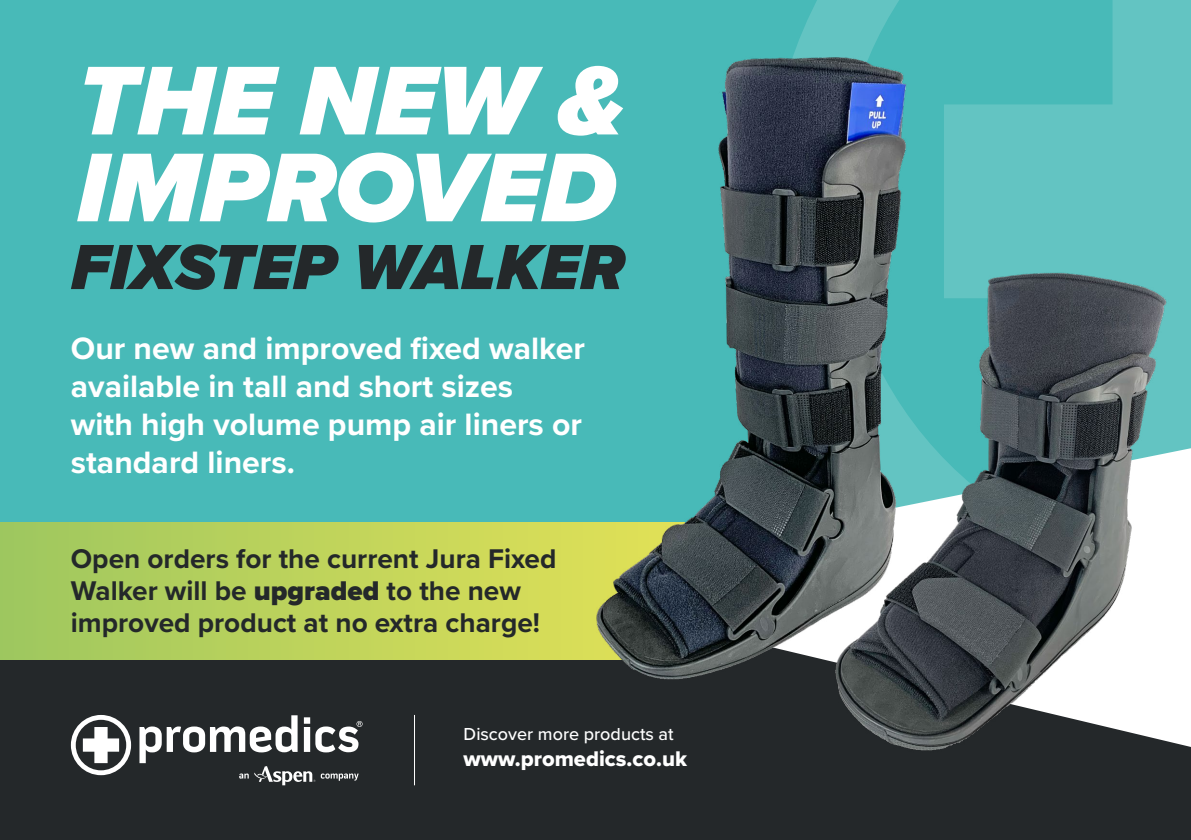
<style>
.page{position:relative;width:1191px;height:840px;background:#fff}
.page>*{position:absolute;margin:0;border:0;box-sizing:border-box;transform-origin:0 0}
.t1{font:italic 900 101.2px/86.8px "Proxima Nova";color:#fff}
.t2{font:italic 900 66px "Proxima Nova";color:#24282a}
.t3{font:700 32px/38px "Proxima Nova";color:#fff}
.t4{font:700 28px/32px "Proxima Nova";color:#24282a}
.t5{font:22px "Proxima Nova Extrabld";color:#fff}
.t6{font:500 18px "Proxima Nova";color:#fff}
.s1{font-weight:900}
</style>
<div class="page">
<div style="left:0;top:0;width:768px;height:522px;background:#48bab8"></div>
<div style="left:0;top:659px;width:1191px;height:180px;background:#24282a"></div>
<svg style="left:71px;top:714px;width:60px;height:60px"></svg>
<svg style="left:139px;top:714px;width:223px;height:70px"></svg>
<hr style="left:414px;top:714px;width:1px;height:70px;background:#fff">
<svg style="left:768px;top:0;width:423px;height:129px;fill:#48bab8"></svg>
<img style="left:781px;top:129px;width:410px;height:651px">
<svg style="left:0;top:522px;width:581px;height:137px"></svg>
<img style="left:581px;top:37px;width:364px;height:658px">
<h1 class="t1" style="left:77px;top:56px;width:549px">THE NEW &amp;<br>IMPROVED</h1>
<h2 class="t2" style="left:71px;top:218px;width:555px">FIXSTEP WALKER</h2>
<p class="t3" style="left:71px;top:328px;width:515px">Our new and improved fixed walker available in tall and short sizes<br>with high volume pump air liners or standard liners.</p>
<p class="t4" style="left:71px;top:541px;width:487px">Open orders for the current Jura Fixed<br>Walker will be <span class="s1">upgraded</span> to the new improved product at no extra charge!</p>
<p class="t6" style="left:463px;top:720px;width:211px">Discover more products at</p>
<p class="t5" style="left:463px;top:742px;width:225px">www.promedics.co.uk</p>
</div>
